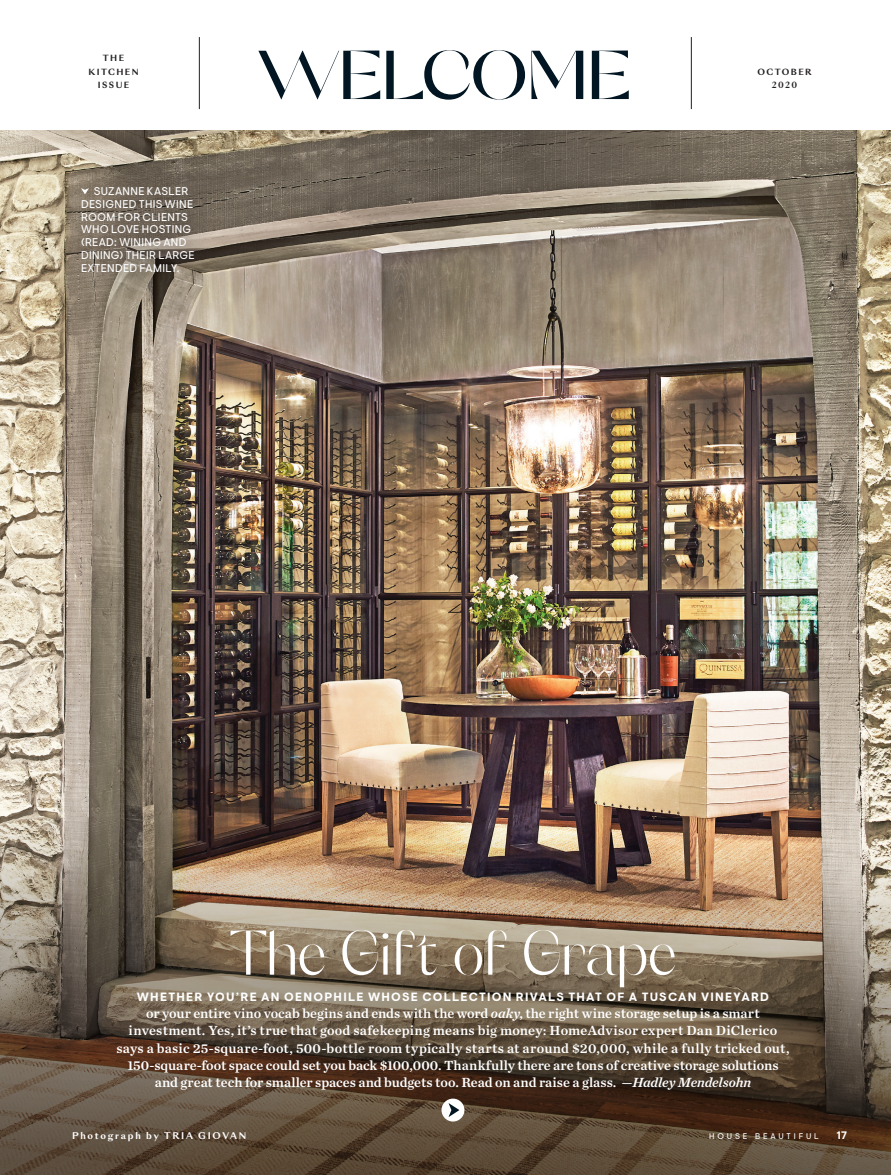
<style>
.page{position:relative;width:891px;height:1175px;background:#fff}
.page>*{position:absolute;margin:0;border:0;box-sizing:border-box;transform-origin:0 0}
.FOB_sidebar_hed{font:500 69px "Orelo Standard";letter-spacing:-.005em;color:#011622;scale:1.2 1}
.FOB_Hed{font:63px "Orelo Standard";letter-spacing:-.005em;color:#fff}
.BODY_Main{font:13.8px/17.2px "Chronicle Text G1 Semi";letter-spacing:.005em;color:#fff;text-align:center}
.BODY_Main-2{font:700 12px "Visuelt Pro";letter-spacing:.1em;color:#fff}
.Caption_BLACK_ALL{font:11.25px/12.8px "Visuelt Pro";letter-spacing:.03em;color:#fff}
.t1{font:700 10.8px "Visuelt Pro";color:#fff}
.Photo_Credit_on_pa{font:700 9px "Sang Bleu Sunrise";letter-spacing:.19em;color:#fff}
.Photo_Credit_on_pa-2{font:700 8.25px/13.5px "Sang Bleu Sunrise";letter-spacing:.17em;color:#231f20;text-align:center}
.t2{font:8.25px "Visuelt Pro";letter-spacing:.35em;color:#fff}
.s1{font-style:italic}
</style>
<div class="page">
<img style="left:0;top:130px;width:891px;height:688px">
<img style="left:0;top:818px;width:891px;height:356px">
<svg style="left:56px;top:161px;width:162px;height:137px;background:#7e7364"></svg>
<svg style="left:81px;top:188px;width:8px;height:6px"></svg>
<hr style="left:199px;top:37px;width:1px;height:72px;background:#231f20">
<hr style="left:691px;top:37px;width:1px;height:72px;background:#231f20">
<div style="left:442px;top:1098px;width:22px;height:23px;background:#fff;border-radius:50%"></div>
<svg style="left:449px;top:1103px;width:10px;height:14px"></svg>
<p class="Photo_Credit_on_pa-2" style="left:89px;top:51px;width:52px">THE<br>KITCHEN<br>ISSUE</p>
<p class="Caption_BLACK_ALL" style="left:81px;top:185px;width:115px;text-indent:13px">SUZANNE KASLER<br>DESIGNED THIS WINE<br>ROOM FOR CLIENTS<br>WHO LOVE HOSTING (READ: WINING AND<br>DINING) THEIR LARGE<br>EXTENDED FAMILY.</p>
<p class="FOB_sidebar_hed" style="left:257px;top:37px;width:313px">WELCOME</p>
<p class="Photo_Credit_on_pa-2" style="left:757px;top:65px;width:56px">OCTOBER</p>
<p class="Photo_Credit_on_pa-2" style="left:772px;top:78px;width:27px">2020</p>
<p class="FOB_Hed" style="left:229px;top:918px;width:449px">The Gift of Grape</p>
<p class="BODY_Main-2" style="left:137px;top:989px;width:634px">WHETHER YOU’RE AN OENOPHILE WHOSE COLLECTION RIVALS THAT OF A TUSCAN VINEYARD</p>
<p class="BODY_Main" style="left:116px;top:1004px;width:675px">or your entire vino vocab begins and ends with the word <span class="s1">oaky</span>, the right wine storage setup is a smart investment. Yes, it’s true that good safekeeping means big money: HomeAdvisor expert Dan DiClerico says a basic 25-square-foot, 500-bottle room typically starts at around $20,000, while a fully tricked out, 150-square-foot space could set you back $100,000. Thankfully there are tons of creative storage solutions and great tech for smaller spaces and budgets too. Read on and raise a glass. <span class="s1">—Hadley Mendelsohn</span></p>
<p class="Photo_Credit_on_pa" style="left:72px;top:1129px;width:176px">Photograph by TRIA GIOVAN</p>
<p class="t2" style="left:709px;top:1131px;width:111px">HOUSE BEAUTIFUL</p>
<p class="t1" style="left:837px;top:1128px;width:12px">17</p>
</div>
